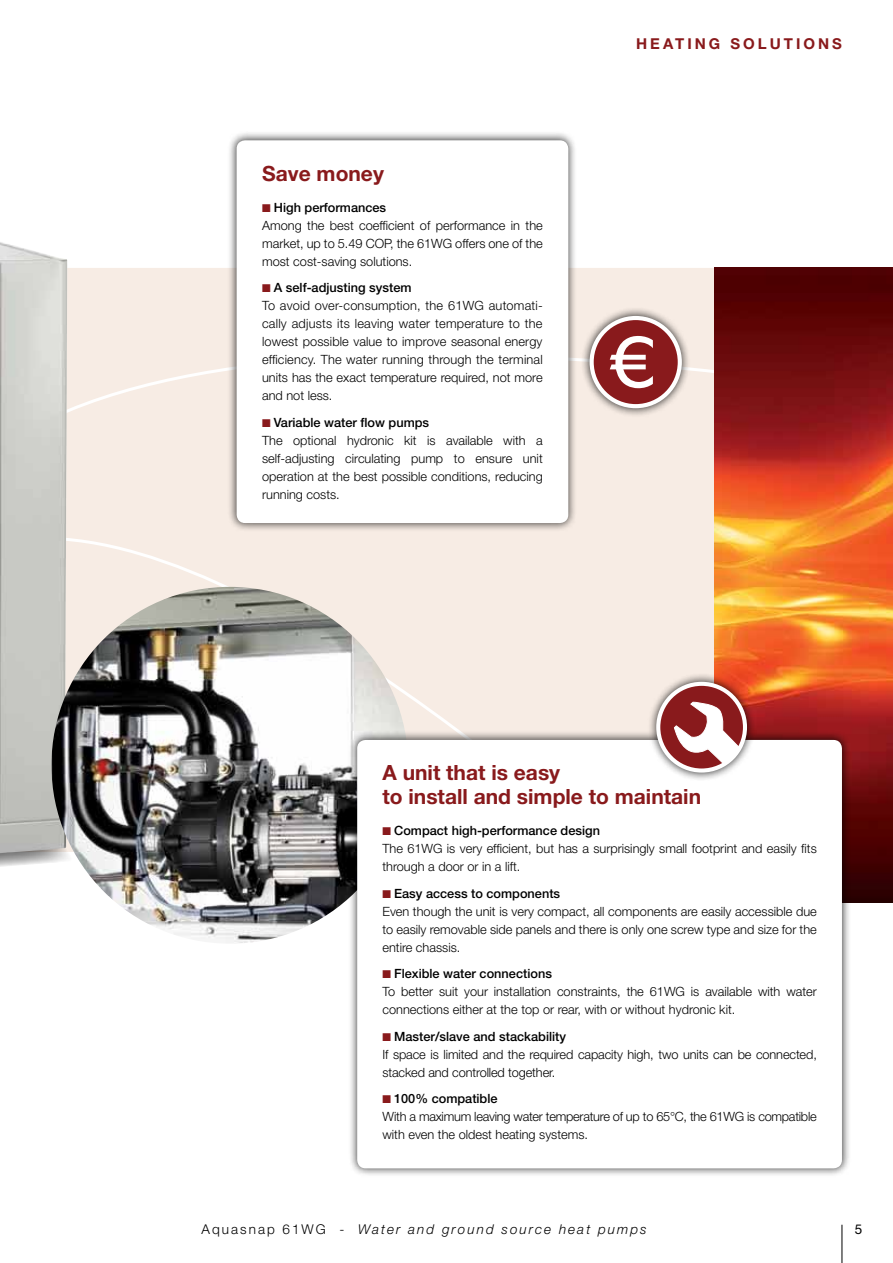
<style>
.page{position:relative;width:893px;height:1263px;background:#fff}
.page>*{position:absolute;margin:0;border:0;box-sizing:border-box;transform-origin:0 0}
.t1{font:700 21px/24px "Helvetica Neue LT Std";color:#891a1c}
.t2{font:700 15px "Helvetica Neue LT Std";letter-spacing:.2em;color:#891a1c}
.t3{font:italic 300 13.5px "Helvetica Neue LT Std";letter-spacing:.15em;color:#000}
.t4{font:13.5px "Helvetica Neue LT Std";color:#000}
.t5{font:300 12.75px/18px "Helvetica Neue LT Std";color:#000}
.t6{font:300 12.75px/18px "Helvetica Neue LT Std";letter-spacing:-.02em;color:#000}
.s1{color:#891a1c}
.s2{font-weight:500}
.s3{font-style:normal}
</style>
<div class="page">
<hr style="left:842px;top:1225px;width:1px;height:38px;background:#000">
<div style="left:67px;top:260px;width:752px;height:358px;background:#f7ece4"></div>
<svg style="left:67px;top:536px;width:638px;height:404px;background:#f7ede5"></svg>
<img style="left:714px;top:268px;width:179px;height:635px">
<div style="left:227px;top:131px;width:350px;height:401px;background:#000;opacity:.75"></div>
<div style="left:237px;top:140px;width:331px;height:383px;background:#fff;border-radius:9px"></div>
<div style="left:581px;top:307px;width:110px;height:110px;background:#000;opacity:.75"></div>
<div style="left:592px;top:318px;width:88px;height:88px;background:#891a1c;border-radius:50%"></div>
<svg style="left:610px;top:336px;width:43px;height:52px"></svg>
<div style="left:590px;top:316px;width:92px;height:92px;border:4px solid #fff;border-radius:50%"></div>
<svg style="left:0;top:841px;width:77px;height:41px"></svg>
<img style="left:0;top:242px;width:67px;height:611px">
<img style="left:51px;top:587px;width:357px;height:357px;border-radius:178px">
<div style="left:348px;top:731px;width:503px;height:447px;background:#000;opacity:.75"></div>
<div style="left:357px;top:740px;width:485px;height:428px;background:#fff;border-radius:9px"></div>
<div style="left:647px;top:673px;width:109px;height:108px;background:#000;opacity:.75"></div>
<svg style="left:658px;top:684px;width:87px;height:86px"></svg>
<svg style="left:673px;top:702px;width:71px;height:66px"></svg>
<div style="left:656px;top:682px;width:91px;height:90px;border:4px solid #fff;border-radius:50%"></div>
<h1 class="t1" style="left:262px;top:161px;width:123px">Save money</h1>
<p class="t5" style="left:262px;top:198px;width:282px"><span class="s1">■</span> <span class="s2">High performances<br></span>Among the best coefficient of performance in the market, up to 5.49 COP, the 61WG offers one of the most cost-saving solutions.</p>
<p class="t5" style="left:262px;top:278px;width:282px"><span class="s1">■</span> <span class="s2">A self-adjusting system<br></span>To avoid over-consumption, the 61WG automati&shy;cally adjusts its leaving water temperature to the lowest possible value to improve seasonal energy efficiency. The water running through the terminal units has the exact temperature required, not more and not less.</p>
<p class="t5" style="left:262px;top:413px;width:282px"><span class="s1">■</span> <span class="s2">Variable water flow pumps<br></span>The optional hydronic kit is available with a self-adjusting circulating pump to ensure unit operation at the best possible conditions, reducing running costs.</p>
<p class="t2" style="left:636px;top:34px;width:206px">heating s olutions</p>
<h1 class="t1" style="left:382px;top:760px;width:320px">A unit that is easy<br>to install and simple to maintain</h1>
<p class="t5" style="left:382px;top:821px;width:436px"><span class="s1">■</span> <span class="s2">Compact high-performance design<br></span>The 61WG is very efficient, but has a surprisingly small footprint and easily fits through a door or in a lift.</p>
<p class="t5" style="left:382px;top:884px;width:436px"><span class="s1">■</span> <span class="s2">Easy access to components<br></span>Even though the unit is very compact, all components are easily accessible due to easily removable side panels and there is only one screw type and size for the entire chassis.</p>
<p class="t5" style="left:382px;top:964px;width:436px"><span class="s1">■</span> <span class="s2">Flexible water connections<br></span>To better suit your installation constraints, the 61WG is available with water connections either at the top or rear, with or without hydronic kit.</p>
<p class="t5" style="left:382px;top:1027px;width:436px"><span class="s1">■</span> <span class="s2">Master/slave and stackability<br></span>If space is limited and the required capacity high, two units can be connected, stacked and controlled together.</p>
<p class="t6" style="left:382px;top:1089px;width:436px"><span class="s1">■</span> <span class="s2">100% compatible<br></span>With a maximum leaving water temperature of up to 65°C, the 61WG is compatible with even the oldest heating systems.</p>
<p class="t3" style="left:202px;top:1221px;width:447px"><span class="s3">Aquasnap 61WG -</span> Water and ground source heat pumps</p>
<p class="t4" style="left:855px;top:1221px;width:9px">5</p>
</div>
